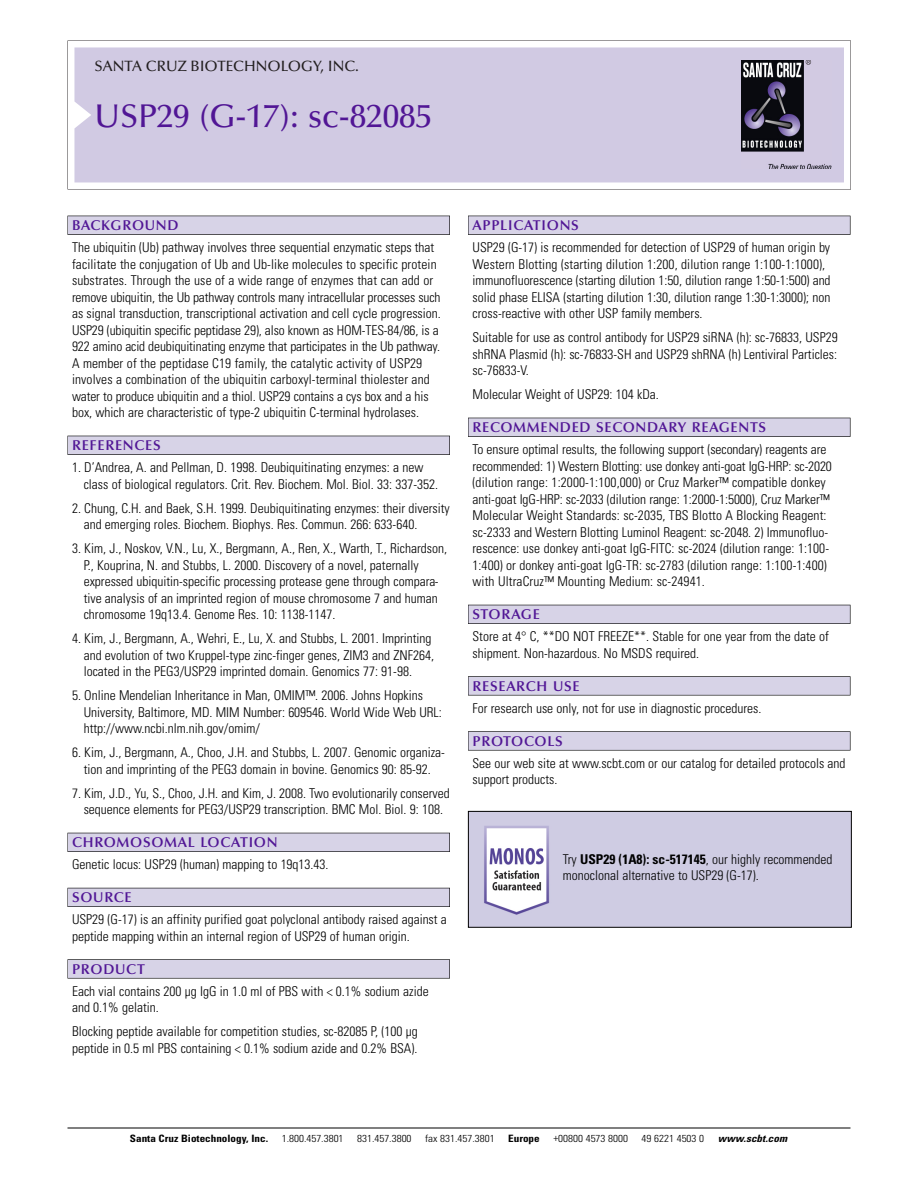
<style>
.page{position:relative;width:918px;height:1188px;background:#fff}
.page>*{position:absolute;margin:0;border:0;box-sizing:border-box;transform-origin:0 0}
.t1{font:500 33px "Optima";color:#511695}
.t2{font:500 15px "Optima";color:#231f20}
.t3{font:600 14.25px "Optima";letter-spacing:.05em;color:#511695}
.t4{font:300 condensed 13.5px/16.5px "Univers";color:#000}
.t5{font:300 condensed 10.2px "Univers";color:#000;scale:1.1 1}
.t6{font:700 condensed 10.2px "Univers";color:#000;scale:1.1 1}
.t7{font:italic 700 condensed 10.2px "Univers";letter-spacing:.005em;color:#000;scale:1.1 1}
.s1{font-weight:700}
</style>
<div class="page">
<svg style="left:68px;top:40px;width:783px;height:149px"></svg>
<div style="left:74px;top:47px;width:770px;height:135px;background:#d1cae3"></div>
<img style="left:741px;top:60px;width:90px;height:108px">
<div style="left:68px;top:216px;width:382px;height:19px;background:#525155"></div>
<div style="left:68px;top:216px;width:381px;height:18px;background:#d7d3e7"></div>
<div style="left:68px;top:436px;width:382px;height:19px;background:#515055"></div>
<div style="left:68px;top:436px;width:381px;height:18px;background:#d7d3e7"></div>
<div style="left:68px;top:833px;width:382px;height:19px;background:#525158"></div>
<div style="left:68px;top:833px;width:381px;height:18px;background:#d7d3e7"></div>
<div style="left:68px;top:888px;width:382px;height:19px;background:#54535a"></div>
<div style="left:68px;top:888px;width:381px;height:18px;background:#d7d3e7"></div>
<svg style="left:68px;top:959px;width:382px;height:20px"></svg>
<div style="left:68px;top:960px;width:381px;height:18px;background:#d7d3e7"></div>
<div style="left:468px;top:216px;width:382px;height:19px;background:#525155"></div>
<div style="left:468px;top:216px;width:382px;height:18px;background:#d7d3e7"></div>
<div style="left:468px;top:418px;width:382px;height:19px;background:#515055"></div>
<div style="left:468px;top:418px;width:382px;height:18px;background:#d7d3e7"></div>
<div style="left:468px;top:605px;width:382px;height:19px;background:#525158"></div>
<div style="left:468px;top:605px;width:382px;height:18px;background:#d7d3e7"></div>
<div style="left:468px;top:676px;width:382px;height:19px;background:#575759"></div>
<div style="left:468px;top:677px;width:382px;height:18px;background:#d7d3e7"></div>
<svg style="left:468px;top:731px;width:382px;height:20px"></svg>
<div style="left:468px;top:732px;width:382px;height:18px;background:#d7d3e7"></div>
<hr style="left:68px;top:1128px;width:782px;height:1px;background:#000">
<img style="left:470px;top:813px;width:380px;height:113px">
<div style="left:468px;top:811px;width:384px;height:117px;border:1px solid #000"></div>
<p class="t2" style="left:94px;top:61px;width:266px">SANTA CRUZ BIOTECHNOLOGY, INC.</p>
<h1 class="t1" style="left:94px;top:103px;width:339px">USP29 (G-17): sc-82085</h1>
<p class="t3" style="left:72px;top:219px;width:108px">BACKGROUND</p>
<p class="t4" style="left:72px;top:240px;width:370px">The ubiquitin (Ub) pathway involves three sequential enzymatic steps that facilitate the conjugation of Ub and Ub-like molecules to specific protein substrates. Through the use of a wide range of enzymes that can add or remove ubiquitin, the Ub pathway controls many intracellular processes such as signal transduction, transcriptional activation and cell cycle progression.<br>USP29 (ubiquitin specific peptidase 29), also known as HOM-TES-84/86, is a 922 amino acid deubiquitinating enzyme that participates in the Ub pathway.<br>A member of the peptidase C19 family, the catalytic activity of USP29 involves a combination of the ubiquitin carboxyl-terminal thiolester and water to produce ubiquitin and a thiol. USP29 contains a cys box and a his box, which are characteristic of type-2 ubiquitin C-terminal hydrolases.</p>
<p class="t3" style="left:72px;top:440px;width:90px">REFERENCES</p>
<p class="t4" style="left:84px;top:460px;width:356px;text-indent:-12px">1. D’Andrea, A. and Pellman, D. 1998. Deubiquitinating enzymes: a new class of biological regulators. Crit. Rev. Biochem. Mol. Biol. 33: 337-352.</p>
<p class="t4" style="left:84px;top:501px;width:367px;text-indent:-12px">2. Chung, C.H. and Baek, S.H. 1999. Deubiquitinating enzymes: their diversity and emerging roles. Biochem. Biophys. Res. Commun. 266: 633-640.</p>
<p class="t4" style="left:84px;top:541px;width:365px;text-indent:-12px">3. Kim, J., Noskov, V.N., Lu, X., Bergmann, A., Ren, X., Warth, T., Richardson, P., Kouprina, N. and Stubbs, L. 2000. Discovery of a novel, paternally expressed ubiquitin-specific processing protease gene through compara&shy;tive analysis of an imprinted region of mouse chromosome 7 and human chromosome 19q13.4. Genome Res. 10: 1138-1147.</p>
<p class="t4" style="left:84px;top:631px;width:352px;text-indent:-12px">4. Kim, J., Bergmann, A., Wehri, E., Lu, X. and Stubbs, L. 2001. Imprinting and evolution of two Kruppel-type zinc-finger genes, ZIM3 and ZNF264, located in the PEG3/USP29 imprinted domain. Genomics 77: 91-98.</p>
<p class="t4" style="left:84px;top:688px;width:360px;text-indent:-12px">5. Online Mendelian Inheritance in Man, OMIM™. 2006. Johns Hopkins<br>University, Baltimore, MD. MIM Number: 609546. World Wide Web URL: http://www.ncbi.nlm.nih.gov/omim/</p>
<p class="t4" style="left:72px;top:745px;width:375px;text-align:center">6. Kim, J., Bergmann, A., Choo, J.H. and Stubbs, L. 2007. Genomic organiza&shy;tion and imprinting of the PEG3 domain in bovine. Genomics 90: 85-92.</p>
<p class="t4" style="left:72px;top:786px;width:379px;text-align:center">7. Kim, J.D., Yu, S., Choo, J.H. and Kim, J. 2008. Two evolutionarily conserved sequence elements for PEG3/USP29 transcription. BMC Mol. Biol. 9: 108.</p>
<p class="t3" style="left:72px;top:837px;width:207px">CHROMOSOMAL LOCATION</p>
<p class="t4" style="left:72px;top:857px;width:258px">Genetic locus: USP29 (human) mapping to 19q13.43.</p>
<p class="t3" style="left:72px;top:892px;width:61px">SOURCE</p>
<p class="t4" style="left:72px;top:912px;width:376px">USP29 (G-17) is an affinity purified goat polyclonal antibody raised against a peptide mapping within an internal region of USP29 of human origin.</p>
<p class="t3" style="left:72px;top:963px;width:74px">PRODUCT</p>
<p class="t4" style="left:72px;top:984px;width:358px">Each vial contains 200 µg IgG in 1.0 ml of PBS with &lt; 0.1% sodium azide and 0.1% gelatin.</p>
<p class="t4" style="left:72px;top:1024px;width:347px">Blocking peptide available for competition studies, sc-82085 P, (100 µg peptide in 0.5 ml PBS containing &lt; 0.1% sodium azide and 0.2% BSA).</p>
<p class="t3" style="left:473px;top:219px;width:108px">APPLICATIONS</p>
<p class="t4" style="left:473px;top:240px;width:360px">USP29 (G-17) is recommended for detection of USP29 of human origin by Western Blotting (starting dilution 1:200, dilution range 1:100-1:1000), immunofluorescence (starting dilution 1:50, dilution range 1:50-1:500) and solid phase ELISA (starting dilution 1:30, dilution range 1:30-1:3000); non cross-reactive with other USP family members.</p>
<p class="t4" style="left:473px;top:330px;width:367px;text-align:justify">Suitable for use as control antibody for USP29 siRNA (h): sc-76833, USP29 shRNA Plasmid (h): sc-76833-SH and USP29 shRNA (h) Lentiviral Particles: sc-76833-V.</p>
<p class="t4" style="left:473px;top:387px;width:188px">Molecular Weight of USP29: 104 kDa.</p>
<p class="t3" style="left:473px;top:422px;width:295px">RECOMMENDED SECONDARY REAGENTS</p>
<p class="t4" style="left:473px;top:442px;width:361px">To ensure optimal results, the following support (secondary) reagents are recommended: 1) Western Blotting: use donkey anti-goat IgG-HRP: sc-2020 (dilution range: 1:2000-1:100,000) or Cruz Marker™ compatible donkey anti-goat IgG-HRP: sc-2033 (dilution range: 1:2000-1:5000), Cruz Marker™ Molecular Weight Standards: sc-2035, TBS Blotto A Blocking Reagent: sc-2333 and Western Blotting Luminol Reagent: sc-2048. 2) Immunofluo&shy;rescence: use donkey anti-goat IgG-FITC: sc-2024 (dilution range: 1:100- 1:400) or donkey anti-goat IgG-TR: sc-2783 (dilution range: 1:100-1:400) with UltraCruz™ Mounting Medium: sc-24941.</p>
<p class="t3" style="left:473px;top:609px;width:69px">STORAGE</p>
<p class="t4" style="left:473px;top:629px;width:358px">Store at 4° C, **DO NOT FREEZE**. Stable for one year from the date of shipment. Non-hazardous. No MSDS required.</p>
<p class="t3" style="left:473px;top:680px;width:109px">RESEARCH USE</p>
<p class="t4" style="left:473px;top:701px;width:290px">For research use only, not for use in diagnostic procedures.</p>
<p class="t3" style="left:473px;top:735px;width:92px">PROTOCOLS</p>
<p class="t4" style="left:473px;top:756px;width:375px">See our web site at www.scbt.com or our catalog for detailed protocols and support products.</p>
<p class="t4" style="left:563px;top:852px;width:271px">Try <span class="s1">USP29 (1A8): sc-517145</span>, our highly recommended monoclonal alternative to USP29 (G-17).</p>
<p class="t6" style="left:130px;top:1135px;width:127px">Santa Cruz Biotechnology, Inc.</p>
<p class="t5" style="left:282px;top:1135px;width:58px">1.800.457.3801</p>
<p class="t5" style="left:357px;top:1135px;width:51px">831.457.3800</p>
<p class="t5" style="left:425px;top:1135px;width:65px">fax 831.457.3801</p>
<p class="t6" style="left:508px;top:1135px;width:30px">Europe</p>
<p class="t5" style="left:553px;top:1135px;width:69px">+00800 4573 8000</p>
<p class="t5" style="left:642px;top:1135px;width:58px">49 6221 4503 0</p>
<p class="t7" style="left:718px;top:1135px;width:64px">www.scbt.com</p>
</div>
